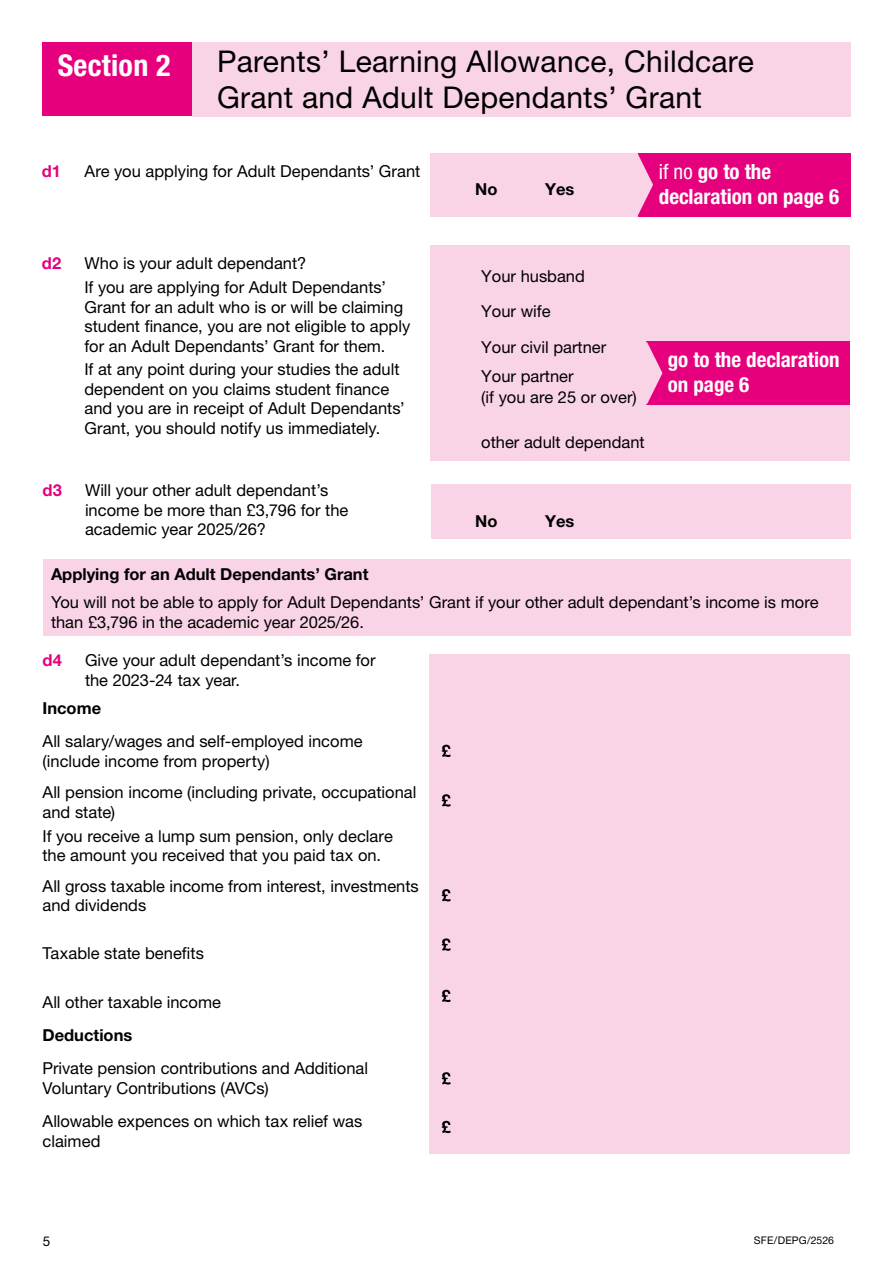
<style>
.page{position:relative;width:893px;height:1263px;background:#fff}
.page>*{position:absolute;margin:0;border:0;box-sizing:border-box;transform-origin:0 0}
.H2_-_Section_Title{font:30px/36px "Helvetica Neue LT Std";letter-spacing:.01em;color:#000}
.H2_-_Section_Title-2{font:700 condensed 30px "Helvetica Neue LT Std";letter-spacing:.01em;color:#fff}
.P_-_Small_Signpost{font:700 condensed 21px/25.2px "Helvetica Neue LT Std";color:#fff}
.P_-_Body{font:16.5px/19.5px "Helvetica Neue LT Std";color:#000}
.P_-_Body_Indented{font:16.5px/19.5px "Helvetica Neue LT Std";color:#000}
.P_-_Body_Pink_Q{font:16.5px/19.5px "Helvetica Neue LT Std";color:#000}
.H3_-_Subheading_-_Black{font:700 16.5px "Helvetica Neue LT Std";color:#000}
.P_-_Body-2{font:700 16.5px "Helvetica Neue LT Std";color:#000}
.P_-_Body_Pink_Q-2{font:700 16.5px "Helvetica Neue LT Std";letter-spacing:.02em;color:#e6007d}
.t1{font:13.5px "Helvetica Neue LT Std";color:#000}
.t2{font:10.5px "Helvetica Neue LT Std";letter-spacing:.01em;color:#000}
.s1{font-weight:400}
</style>
<div class="page">
<div style="left:42px;top:43px;width:153px;height:73px;background:#e6007d"></div>
<div style="left:192px;top:43px;width:658px;height:74px;background:#f9d3e6"></div>
<div style="left:430px;top:153px;width:420px;height:63px;background:#f9d3e6"></div>
<div style="left:638px;top:153px;width:212px;height:63px;background:#e6007d"></div>
<div style="left:430px;top:245px;width:420px;height:216px;background:#f9d3e6"></div>
<div style="left:646px;top:341px;width:204px;height:64px;background:#e6007d"></div>
<div style="left:431px;top:484px;width:419px;height:55px;background:#f9d3e6"></div>
<div style="left:43px;top:560px;width:807px;height:76px;background:#f9d3e6"></div>
<div style="left:429px;top:654px;width:421px;height:500px;background:#f9d3e6"></div>
<svg style="left:442px;top:745px;width:9px;height:12px"></svg>
<svg style="left:442px;top:794px;width:9px;height:13px"></svg>
<svg style="left:442px;top:889px;width:9px;height:12px"></svg>
<svg style="left:442px;top:938px;width:9px;height:13px"></svg>
<svg style="left:442px;top:990px;width:9px;height:12px"></svg>
<svg style="left:442px;top:1072px;width:9px;height:12px"></svg>
<svg style="left:442px;top:1121px;width:9px;height:12px"></svg>
<svg style="left:638px;top:154px;width:15px;height:61px"></svg>
<svg style="left:646px;top:341px;width:16px;height:64px"></svg>
<h2 class="H2_-_Section_Title-2" style="left:58px;top:47px;width:114px">Section 2</h2>
<h2 class="H2_-_Section_Title" style="left:217px;top:43px;width:538px">Parents’ Learning Allowance, Childcare<br>Grant and Adult Dependants’ Grant</h2>
<p class="P_-_Body_Pink_Q-2" style="left:42px;top:161px;width:20px">d1</p>
<p class="P_-_Body_Pink_Q" style="left:84px;top:161px;width:337px">Are you applying for Adult Dependants’ Grant</p>
<p class="P_-_Body_Pink_Q-2" style="left:42px;top:253px;width:21px">d2</p>
<p class="P_-_Body_Pink_Q" style="left:84px;top:253px;width:223px">Who is your adult dependant?</p>
<p class="P_-_Body_Indented" style="left:84px;top:277px;width:327px">If you are applying for Adult Dependants’ Grant for an adult who is or will be claiming student finance, you are not eligible to apply for an Adult Dependants’ Grant for them.</p>
<p class="P_-_Body_Indented" style="left:84px;top:359px;width:322px">If at any point during your studies the adult dependent on you claims student finance and you are in receipt of Adult Dependants’ Grant, you should notify us immediately.</p>
<p class="P_-_Body_Pink_Q-2" style="left:43px;top:480px;width:21px">d3</p>
<p class="P_-_Body_Pink_Q" style="left:85px;top:480px;width:265px">Will your other adult dependant’s income be more than £3,796 for the academic year 2025/26?</p>
<p class="P_-_Body-2" style="left:475px;top:179px;width:24px">No</p>
<p class="P_-_Body-2" style="left:545px;top:179px;width:31px">Yes</p>
<p class="P_-_Small_Signpost" style="left:659px;top:158px;width:182px"><span class="s1">if no</span> go to the declaration on page 6</p>
<p class="P_-_Body" style="left:481px;top:266px;width:105px">Your husband</p>
<p class="P_-_Body" style="left:481px;top:301px;width:71px">Your wife</p>
<p class="P_-_Body" style="left:481px;top:337px;width:126px">Your civil partner</p>
<p class="P_-_Body" style="left:481px;top:366px;width:157px;line-height:21px">Your partner<br>(if you are 25 or over)</p>
<p class="P_-_Body" style="left:481px;top:432px;width:165px">other adult dependant</p>
<p class="P_-_Small_Signpost" style="left:668px;top:347px;width:174px">go to the declaration on page 6</p>
<p class="P_-_Body-2" style="left:475px;top:510px;width:24px">No</p>
<p class="P_-_Body-2" style="left:545px;top:510px;width:31px">Yes</p>
<h3 class="H3_-_Subheading_-_Black" style="left:51px;top:564px;width:319px">Applying for an Adult Dependants’ Grant</h3>
<p class="P_-_Body" style="left:51px;top:592px;width:769px">You will not be able to apply for Adult Dependants’ Grant if your other adult dependant’s income is more than £3,796 in the academic year 2025/26.</p>
<p class="P_-_Body_Pink_Q-2" style="left:43px;top:650px;width:21px">d4</p>
<p class="P_-_Body_Pink_Q" style="left:85px;top:650px;width:292px">Give your adult dependant’s income for the 2023-24 tax year.</p>
<p class="P_-_Body-2" style="left:43px;top:698px;width:60px">Income</p>
<p class="P_-_Body" style="left:43px;top:731px;width:322px">All salary/wages and self-employed income (include income from property)</p>
<p class="P_-_Body" style="left:43px;top:782px;width:375px">All pension income (including private, occupational and state)</p>
<p class="P_-_Body" style="left:43px;top:826px;width:352px">If you receive a lump sum pension, only declare the amount you received that you paid tax on.</p>
<p class="P_-_Body" style="left:43px;top:876px;width:378px">All gross taxable income from interest, investments and dividends</p>
<p class="P_-_Body" style="left:43px;top:943px;width:163px">Taxable state benefits</p>
<p class="P_-_Body" style="left:43px;top:992px;width:180px">All other taxable income</p>
<p class="P_-_Body-2" style="left:43px;top:1025px;width:91px">Deductions</p>
<p class="P_-_Body" style="left:43px;top:1058px;width:327px">Private pension contributions and Additional<br>Voluntary Contributions (AVCs)</p>
<p class="P_-_Body" style="left:43px;top:1111px;width:321px">Allowable expences on which tax relief was claimed</p>
<p class="t1" style="left:43px;top:1233px;width:9px">5</p>
<p class="t2" style="left:754px;top:1234px;width:82px">SFE/DEPG/2526</p>
</div>
